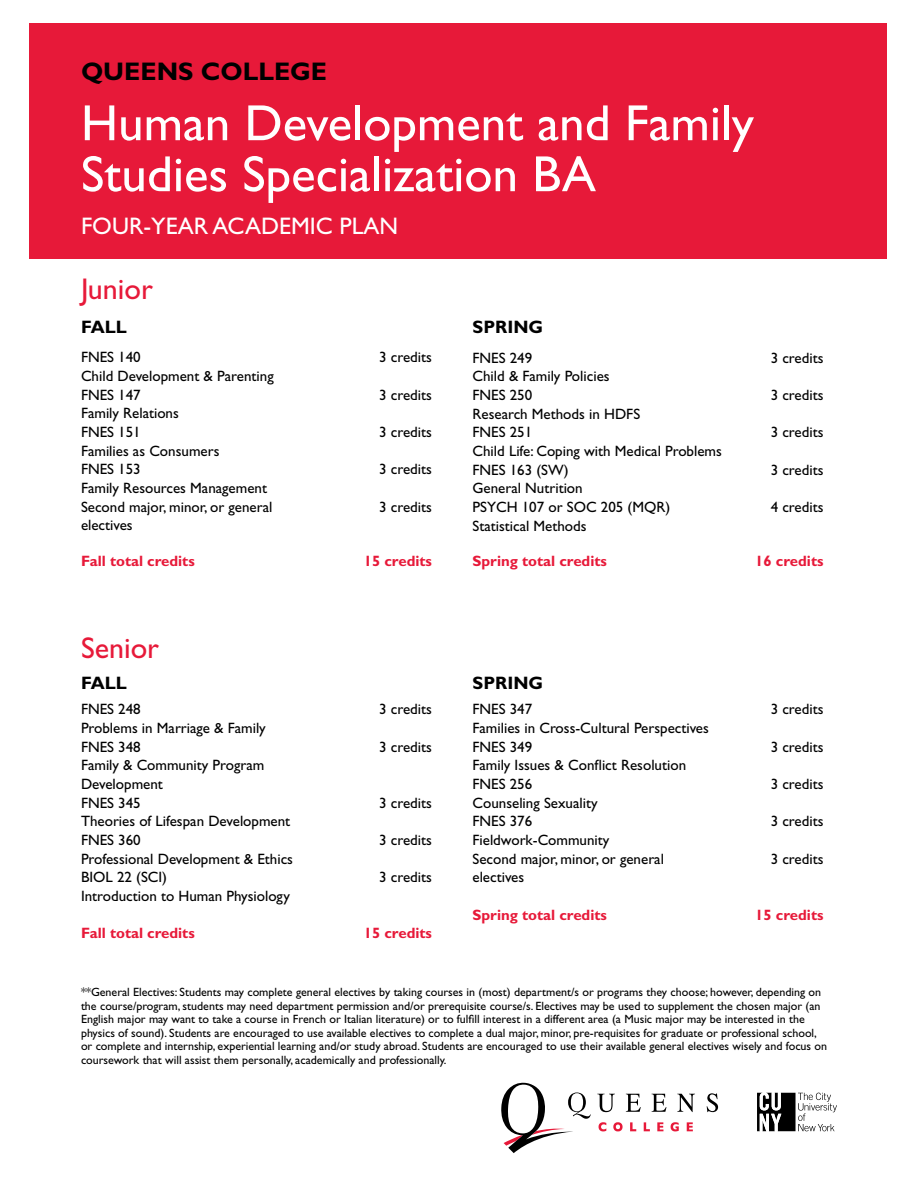
<style>
.page{position:relative;width:918px;height:1188px;background:#fff}
.page>*{position:absolute;margin:0;border:0;box-sizing:border-box;transform-origin:0 0}
.t1{font:51px/51px "Gill Sans Std";color:#fff}
.t2{font:30px "Gill Sans Std";color:#e71939}
.t3{font:700 25.5px "Gill Sans Std";color:#000}
.t4{font:24px "Gill Sans Std";color:#fff}
.t5{font:700 18px "Gill Sans Std";color:#000}
.t6{font:15px/18.6px "Gill Sans Std";color:#000}
.t7{font:700 15px "Gill Sans Std";color:#e71939}
.t8{font:12px/13.5px "Gill Sans Std";color:#000}
</style>
<div class="page">
<div style="left:29px;top:24px;width:858px;height:235px;background:#e71939"></div>
<svg style="left:599px;top:1122px;width:7px;height:9px"></svg>
<svg style="left:613px;top:1122px;width:10px;height:9px"></svg>
<svg style="left:630px;top:1122px;width:6px;height:9px"></svg>
<svg style="left:644px;top:1122px;width:6px;height:9px"></svg>
<svg style="left:657px;top:1122px;width:6px;height:9px"></svg>
<svg style="left:671px;top:1122px;width:8px;height:9px"></svg>
<svg style="left:687px;top:1122px;width:6px;height:9px"></svg>
<svg style="left:597px;top:1094px;width:18px;height:18px"></svg>
<svg style="left:626px;top:1094px;width:15px;height:18px"></svg>
<svg style="left:652px;top:1094px;width:15px;height:18px"></svg>
<svg style="left:677px;top:1094px;width:18px;height:18px"></svg>
<svg style="left:707px;top:1093px;width:11px;height:19px"></svg>
<svg style="left:501px;top:1083px;width:90px;height:70px"></svg>
<svg style="left:757px;top:1093px;width:80px;height:38px"></svg>
<h3 class="t3" style="left:81px;top:57px;width:248px">QUEENS COLLEGE</h3>
<h1 class="t1" style="left:81px;top:98px;width:674px">Human Development and Family<br>Studies Specialization BA</h1>
<h3 class="t4" style="left:81px;top:212px;width:319px">FOUR-YEAR ACADEMIC PLAN</h3>
<h2 class="t2" style="left:81px;top:272px;width:73px">Junior</h2>
<p class="t5" style="left:81px;top:316px;width:47px">FALL</p>
<p class="t5" style="left:472px;top:316px;width:72px">SPRING</p>
<p class="t6" style="left:81px;top:348px;width:61px">FNES 140</p>
<p class="t6" style="left:379px;top:348px;width:54px">3 credits</p>
<p class="t6" style="left:81px;top:367px;width:194px">Child Development &amp; Parenting<br>FNES 147</p>
<p class="t6" style="left:379px;top:385px;width:54px">3 credits</p>
<p class="t6" style="left:472px;top:349px;width:61px">FNES 249</p>
<p class="t6" style="left:771px;top:349px;width:54px">3 credits</p>
<p class="t6" style="left:473px;top:367px;width:139px">Child &amp; Family Policies<br>FNES 250</p>
<p class="t6" style="left:771px;top:386px;width:54px">3 credits</p>
<p class="t6" style="left:81px;top:404px;width:99px">Family Relations<br>FNES 151</p>
<p class="t6" style="left:379px;top:423px;width:54px">3 credits</p>
<p class="t6" style="left:473px;top:405px;width:169px">Research Methods in HDFS<br>FNES 251</p>
<p class="t6" style="left:771px;top:423px;width:54px">3 credits</p>
<p class="t6" style="left:81px;top:441px;width:140px">Families as Consumers<br>FNES 153</p>
<p class="t6" style="left:379px;top:460px;width:54px">3 credits</p>
<p class="t6" style="left:473px;top:442px;width:251px">Child Life: Coping with Medical Problems<br>FNES 163 (SW)</p>
<p class="t6" style="left:771px;top:460px;width:54px">3 credits</p>
<p class="t6" style="left:81px;top:479px;width:193px">Family Resources Management<br>Second major, minor, or general</p>
<p class="t6" style="left:379px;top:497px;width:54px">3 credits</p>
<p class="t6" style="left:473px;top:479px;width:199px">General Nutrition<br>PSYCH 107 or SOC 205 (MQR)</p>
<p class="t6" style="left:771px;top:498px;width:54px">4 credits</p>
<p class="t6" style="left:81px;top:516px;width:53px">electives</p>
<p class="t7" style="left:81px;top:552px;width:115px">Fall total credits</p>
<p class="t7" style="left:364px;top:552px;width:70px">15 credits</p>
<p class="t6" style="left:473px;top:516px;width:116px">Statistical Methods</p>
<p class="t7" style="left:473px;top:552px;width:136px">Spring total credits</p>
<p class="t7" style="left:755px;top:552px;width:70px">16 credits</p>
<h2 class="t2" style="left:81px;top:631px;width:80px">Senior</h2>
<p class="t5" style="left:81px;top:673px;width:47px">FALL</p>
<p class="t5" style="left:472px;top:673px;width:72px">SPRING</p>
<p class="t6" style="left:81px;top:700px;width:61px">FNES 248</p>
<p class="t6" style="left:379px;top:700px;width:54px">3 credits</p>
<p class="t6" style="left:81px;top:719px;width:186px">Problems in Marriage &amp; Family<br>FNES 348</p>
<p class="t6" style="left:379px;top:737px;width:54px">3 credits</p>
<p class="t6" style="left:473px;top:700px;width:61px">FNES 347</p>
<p class="t6" style="left:771px;top:700px;width:54px">3 credits</p>
<p class="t6" style="left:473px;top:719px;width:238px">Families in Cross-Cultural Perspectives<br>FNES 349</p>
<p class="t6" style="left:771px;top:737px;width:54px">3 credits</p>
<p class="t6" style="left:81px;top:756px;width:185px">Family &amp; Community Program<br>Development<br>FNES 345</p>
<p class="t6" style="left:81px;top:812px;width:211px">Theories of Lifespan Development<br>FNES 360</p>
<p class="t6" style="left:81px;top:849px;width:214px">Professional Development &amp; Ethics<br>BIOL 22 (SCI)</p>
<p class="t6" style="left:379px;top:793px;width:54px">3 credits</p>
<p class="t6" style="left:379px;top:831px;width:54px">3 credits</p>
<p class="t6" style="left:379px;top:868px;width:54px">3 credits</p>
<p class="t6" style="left:81px;top:887px;width:210px">Introduction to Human Physiology</p>
<p class="t7" style="left:81px;top:924px;width:115px">Fall total credits</p>
<p class="t7" style="left:364px;top:924px;width:70px">15 credits</p>
<p class="t6" style="left:473px;top:756px;width:215px">Family Issues &amp; Conflict Resolution<br>FNES 256</p>
<p class="t6" style="left:473px;top:793px;width:127px">Counseling Sexuality<br>FNES 376</p>
<p class="t6" style="left:473px;top:831px;width:193px">Fieldwork-Community<br>Second major, minor, or general</p>
<p class="t6" style="left:771px;top:775px;width:54px">3 credits</p>
<p class="t6" style="left:771px;top:812px;width:54px">3 credits</p>
<p class="t6" style="left:771px;top:849px;width:54px">3 credits</p>
<p class="t6" style="left:473px;top:868px;width:53px">electives</p>
<p class="t7" style="left:473px;top:906px;width:136px">Spring total credits</p>
<p class="t7" style="left:755px;top:906px;width:70px">15 credits</p>
<p class="t8" style="left:81px;top:985px;width:748px">**General Electives: Students may complete general electives by taking courses in (most) department/s or programs they choose; however, depending on the course/program, students may need department permission and/or prerequisite course/s. Electives may be used to supplement the chosen major (an English major may want to take a course in French or Italian literature) or to fulfill interest in a different area (a Music major may be interested in the physics of sound). Students are encouraged to use available electives to complete a dual major, minor, pre-requisites for graduate or professional school, or complete and internship, experiential learning and/or study abroad. Students are encouraged to use their available general electives wisely and focus on coursework that will assist them personally, academically and professionally.</p>
</div>
